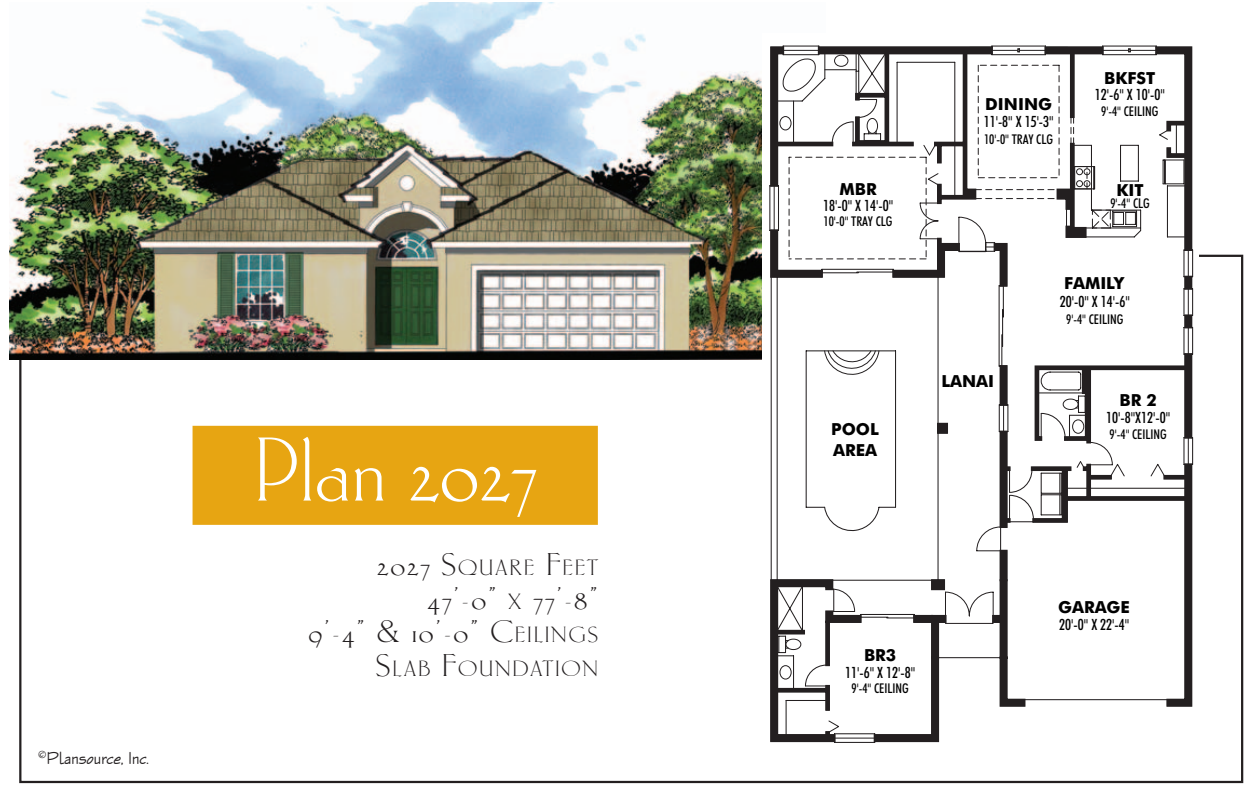
<style>
.page{position:relative;width:1258px;height:800px;background:#fff}
.page>*{position:absolute;margin:0;border:0;box-sizing:border-box;transform-origin:0 0}
.t1{font:94.5px "Carlton Let Plain";letter-spacing:.01em;color:#fff}
.t2{font:32.62px/33.8px "Carlton Let Plain";color:#231f20;text-align:right;scale:1.1 1}
.t3{font:22.72px "Carlton Let Plain";letter-spacing:.07em;color:#231f20;scale:1.1 1}
.t4{font:18px "Enviro D";color:#231f20}
.t5{font:700 16.65px/20.5px "Futura BT";color:#000}
.t6{font:500 condensed 15.53px "Futura BT";color:#000}
.t7{font:500 condensed 13.5px "Futura BT";color:#000}
.s1{font-size:32.62px}
.s2{font-size:22.72px}
</style>
<div class="page">
<div style="left:192px;top:426px;width:405px;height:99px;background:#e7a512"></div>
<img style="left:10px;top:2px;width:752px;height:357px">
<svg style="left:1185px;top:699px;width:5px;height:7px"></svg>
<hr style="left:1190px;top:464px;width:1px;height:241px;background:#231f20">
<svg style="left:770px;top:551px;width:415px;height:191px"></svg>
<svg style="left:804px;top:551px;width:200px;height:136px"></svg>
<svg style="left:825px;top:580px;width:175px;height:42px"></svg>
<hr style="left:834px;top:737px;width:40px;height:1px;background:#231f20">
<hr style="left:834px;top:733px;width:40px;height:1px;background:#231f20">
<hr style="left:834px;top:741px;width:40px;height:1px;background:#231f20">
<svg style="left:804px;top:685px;width:35px;height:57px"></svg>
<svg style="left:769px;top:46px;width:423px;height:505px"></svg>
<p class="t4" style="left:38px;top:748px;width:112px"><sup>©</sup>Plansource, Inc.</p>
<h1 class="t1" style="left:253px;top:423px;width:285px">Plan 2027</h1>
<h3 class="t3" style="left:377px;top:556px;width:202px"><span class="s1">2027 S</span>QUARE <span class="s1">F</span>EET</h3>
<h2 class="t2" style="left:308px;top:581px;width:265px">47’-0” <span class="s2">X</span> 77’-8”<br>9’-4” &amp; 10’-0” C<span class="s2">EILINGS</span></h2>
<h3 class="t3" style="left:376px;top:657px;width:203px"><span class="s1">S</span>LAB <span class="s1">F</span>OUNDATION</h3>
<p class="t5" style="left:839px;top:178px;width:39px">MBR</p>
<p class="t7" style="left:823px;top:213px;width:71px">10'-0" TRAY CLG</p>
<p class="t6" style="left:823px;top:195px;width:71px">18'-0" X 14'-0"</p>
<p class="t5" style="left:831px;top:419px;width:49px">POOL<br>AREA</p>
<p class="t5" style="left:984px;top:94px;width:68px">DINING</p>
<p class="t7" style="left:983px;top:131px;width:71px">10'-0" TRAY CLG</p>
<p class="t6" style="left:983px;top:112px;width:71px">11'-8" X 15'-3"</p>
<p class="t5" style="left:1103px;top:68px;width:53px">BKFST</p>
<p class="t6" style="left:1094px;top:85px;width:71px">12'-6" X 10'-0"</p>
<p class="t7" style="left:1100px;top:103px;width:59px">9'-4" CEILING</p>
<p class="t5" style="left:1116px;top:180px;width:29px">KIT</p>
<p class="t7" style="left:1110px;top:195px;width:41px">9'-4" CLG</p>
<p class="t5" style="left:941px;top:370px;width:54px">LANAI</p>
<p class="t5" style="left:1063px;top:273px;width:61px">FAMILY</p>
<p class="t6" style="left:1059px;top:292px;width:71px">20'-0" X 14'-6"</p>
<p class="t7" style="left:1065px;top:311px;width:59px">9'-4" CEILING</p>
<p class="t5" style="left:1119px;top:389px;width:39px">BR 2</p>
<p class="t7" style="left:1109px;top:426px;width:59px">9'-4" CEILING</p>
<p class="t6" style="left:1105px;top:408px;width:65px">10'-8"X12'-0"</p>
<p class="t5" style="left:863px;top:644px;width:34px">BR3</p>
<p class="t6" style="left:845px;top:663px;width:71px">11'-6" X 12'-8"</p>
<p class="t7" style="left:851px;top:680px;width:59px">9'-4" CEILING</p>
<p class="t5" style="left:1057px;top:596px;width:73px">GARAGE</p>
<p class="t6" style="left:1058px;top:615px;width:71px">20'-0" X 22'-4"</p>
</div>
